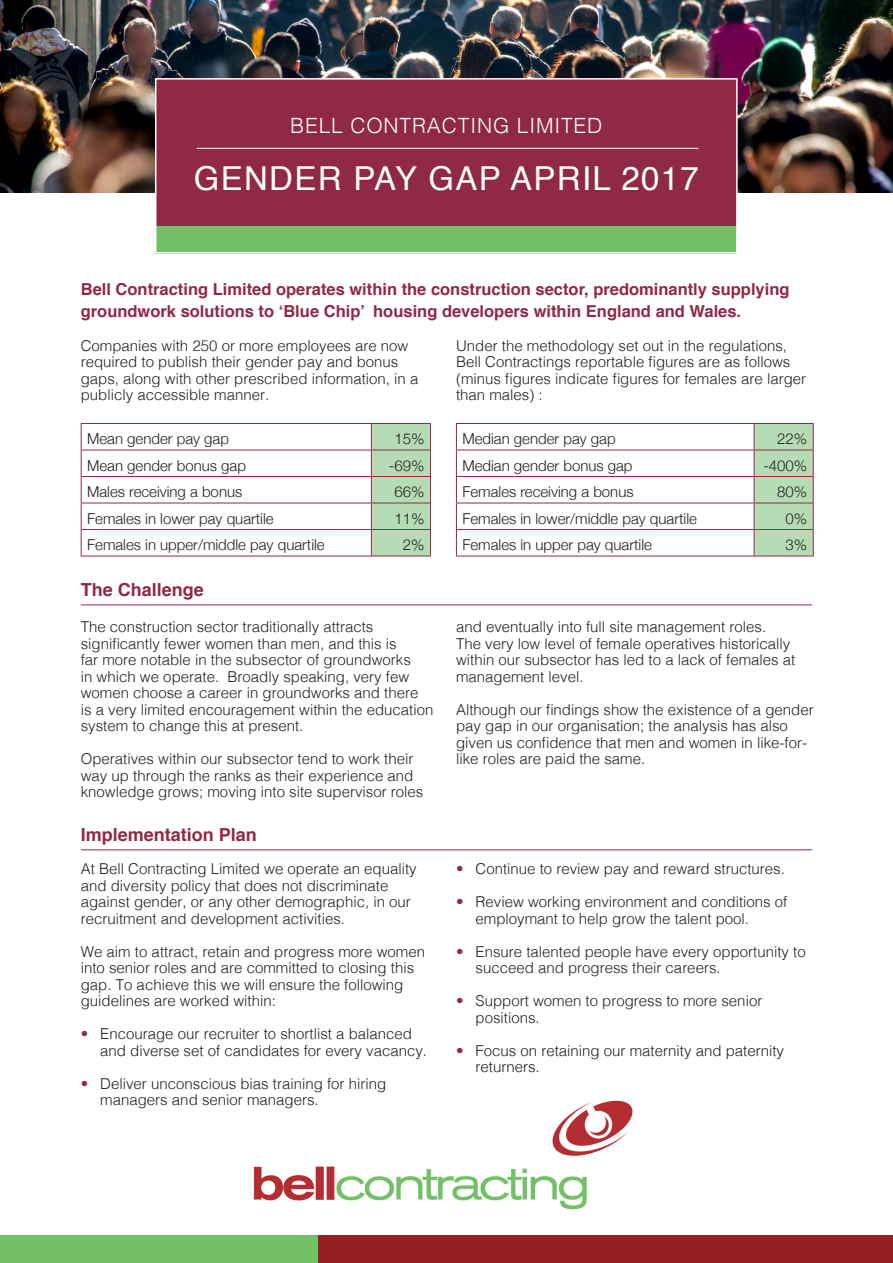
<style>
.page{position:relative;width:893px;height:1263px;background:#fff}
.page>*{position:absolute;margin:0;border:0;box-sizing:border-box;transform-origin:0 0}
.t1{font:33px "Helvetica";letter-spacing:.04em;color:#fff}
.t2{font:300 21px "Helvetica";letter-spacing:.04em;color:#fff}
.t3{font:700 18px "Helvetica";color:#902945}
.t4{font:700 16.5px/22.5px "Helvetica";color:#902945}
.t5{font:300 15px/16.5px "Helvetica";color:#231f20}
.t6{font:300 15px "Helvetica Neue";color:#231f20}
.s1{color:#902945}
</style>
<div class="page">
<img style="left:0;top:0;width:893px;height:192px">
<div style="left:318px;top:1235px;width:575px;height:28px;background:#941f22"></div>
<div style="left:0;top:1235px;width:317px;height:28px;background:#73c167"></div>
<img style="left:253px;top:1100px;width:380px;height:110px">
<div style="left:156px;top:79px;width:581px;height:174px;background:#902945"></div>
<div style="left:156px;top:226px;width:581px;height:27px;background:#73c167"></div>
<hr style="left:197px;top:148px;width:501px;height:1px;background:#fff">
<div style="left:155px;top:78px;width:583px;height:175px;border:2px solid #fff"></div>
<hr style="left:81px;top:423px;width:290px;height:1px;background:#902945">
<hr style="left:81px;top:450px;width:290px;height:1px;background:#902945">
<hr style="left:81px;top:476px;width:290px;height:1px;background:#902945">
<hr style="left:81px;top:503px;width:290px;height:1px;background:#902945">
<hr style="left:81px;top:529px;width:290px;height:1px;background:#902945">
<svg style="left:81px;top:424px;width:1px;height:132px"></svg>
<svg style="left:371px;top:423px;width:60px;height:133px;background:#b3cfad"></svg>
<hr style="left:81px;top:556px;width:290px;height:1px;background:#902945">
<hr style="left:371px;top:556px;width:60px;height:1px;background:#902945">
<hr style="left:456px;top:423px;width:298px;height:1px;background:#902945">
<hr style="left:456px;top:450px;width:298px;height:1px;background:#902945">
<hr style="left:456px;top:476px;width:298px;height:1px;background:#902945">
<hr style="left:456px;top:503px;width:298px;height:1px;background:#902945">
<hr style="left:456px;top:529px;width:298px;height:1px;background:#902945">
<svg style="left:456px;top:424px;width:1px;height:132px"></svg>
<svg style="left:754px;top:423px;width:60px;height:133px;background:#b3d0ad"></svg>
<hr style="left:456px;top:556px;width:298px;height:1px;background:#902945">
<hr style="left:754px;top:556px;width:60px;height:1px;background:#902945">
<hr style="left:81px;top:604px;width:731px;height:1px;background:#902945">
<hr style="left:81px;top:849px;width:731px;height:1px;background:#902945">
<p class="t2" style="left:290px;top:108px;width:314px">BELL CONTRACTING LIMITED</p>
<p class="t1" style="left:194px;top:153px;width:507px">GENDER PAY GAP APRIL 2017</p>
<p class="t4" style="left:81px;top:278px;width:710px">Bell Contracting Limited operates within the construction sector, predominantly supplying groundwork solutions to ‘Blue Chip’ housing developers within England and Wales.</p>
<p class="t5" style="left:81px;top:336px;width:339px">Companies with 250 or more employees are now required to publish their gender pay and bonus gaps, along with other prescribed information, in a publicly accessible manner.</p>
<p class="t5" style="left:456px;top:336px;width:352px">Under the methodology set out in the regulations, Bell Contractings reportable figures are as follows (minus figures indicate figures for females are larger than males) :</p>
<p class="t6" style="left:87px;top:427px;width:143px">Mean gender pay gap</p>
<p class="t6" style="left:394px;top:427px;width:32px">15%</p>
<p class="t6" style="left:87px;top:453px;width:160px">Mean gender bonus gap</p>
<p class="t6" style="left:389px;top:453px;width:37px">-69%</p>
<p class="t6" style="left:87px;top:480px;width:157px">Males receiving a bonus</p>
<p class="t6" style="left:394px;top:480px;width:32px">66%</p>
<p class="t6" style="left:87px;top:506px;width:188px">Females in lower pay quartile</p>
<p class="t6" style="left:394px;top:506px;width:32px">11%</p>
<p class="t6" style="left:87px;top:533px;width:239px">Females in upper/middle pay quartile</p>
<p class="t6" style="left:403px;top:533px;width:23px">2%</p>
<p class="t3" style="left:81px;top:575px;width:125px">The Challenge</p>
<p class="t5" style="left:81px;top:618px;width:354px">The construction sector traditionally attracts significantly fewer women than men, and this is<br>far more notable in the subsector of groundworks<br>in which we operate. Broadly speaking, very few women choose a career in groundworks and there<br>is a very limited encouragement within the education system to change this at present.</p>
<p class="t5" style="left:81px;top:750px;width:344px">Operatives within our subsector tend to work their way up through the ranks as their experience and knowledge grows; moving into site supervisor roles</p>
<p class="t3" style="left:81px;top:820px;width:178px">Implementation Plan</p>
<p class="t5" style="left:81px;top:859px;width:337px">At Bell Contracting Limited we operate an equality and diversity policy that does not discriminate against gender, or any other demographic, in our recruitment and development activities.</p>
<p class="t5" style="left:81px;top:942px;width:346px">We aim to attract, retain and progress more women into senior roles and are committed to closing this gap. To achieve this we will ensure the following guidelines are worked within:</p>
<p class="t5" style="left:81px;top:1024px;width:333px"><span class="s1">•</span> Encourage our recruiter to shortlist a balanced</p>
<p class="t5" style="left:100px;top:1041px;width:328px">and diverse set of candidates for every vacancy.</p>
<p class="t5" style="left:81px;top:1074px;width:307px"><span class="s1">•</span> Deliver unconscious bias training for hiring</p>
<p class="t5" style="left:100px;top:1090px;width:220px">managers and senior managers.</p>
<p class="t6" style="left:462px;top:427px;width:155px">Median gender pay gap</p>
<p class="t6" style="left:777px;top:427px;width:32px">22%</p>
<p class="t6" style="left:462px;top:453px;width:172px">Median gender bonus gap</p>
<p class="t6" style="left:763px;top:453px;width:45px">-400%</p>
<p class="t6" style="left:462px;top:480px;width:173px">Females receiving a bonus</p>
<p class="t6" style="left:777px;top:480px;width:32px">80%</p>
<p class="t6" style="left:462px;top:506px;width:236px">Females in lower/middle pay quartile</p>
<p class="t6" style="left:785px;top:506px;width:23px">0%</p>
<p class="t6" style="left:462px;top:533px;width:191px">Females in upper pay quartile</p>
<p class="t6" style="left:785px;top:533px;width:23px">3%</p>
<p class="t5" style="left:456px;top:618px;width:341px">and eventually into full site management roles.<br>The very low level of female operatives historically within our subsector has led to a lack of females at management level.</p>
<p class="t5" style="left:456px;top:700px;width:359px">Although our findings show the existence of a gender pay gap in our organisation; the analysis has also given us confidence that men and women in like-for&shy;like roles are paid the same.</p>
<p class="t5" style="left:456px;top:859px;width:330px"><span class="s1">•</span> Continue to review pay and reward structures.</p>
<p class="t5" style="left:456px;top:892px;width:333px"><span class="s1">•</span> Review working environment and conditions of</p>
<p class="t5" style="left:476px;top:909px;width:275px">employmant to help grow the talent pool.</p>
<p class="t5" style="left:456px;top:942px;width:351px"><span class="s1">•</span> Ensure talented people have every opportunity to</p>
<p class="t5" style="left:476px;top:958px;width:247px">succeed and progress their careers.</p>
<p class="t5" style="left:456px;top:991px;width:308px"><span class="s1">•</span> Support women to progress to more senior</p>
<p class="t5" style="left:476px;top:1008px;width:66px">positions.</p>
<p class="t5" style="left:456px;top:1041px;width:329px"><span class="s1">•</span> Focus on retaining our maternity and paternity</p>
<p class="t5" style="left:476px;top:1057px;width:66px">returners.</p>
</div>
